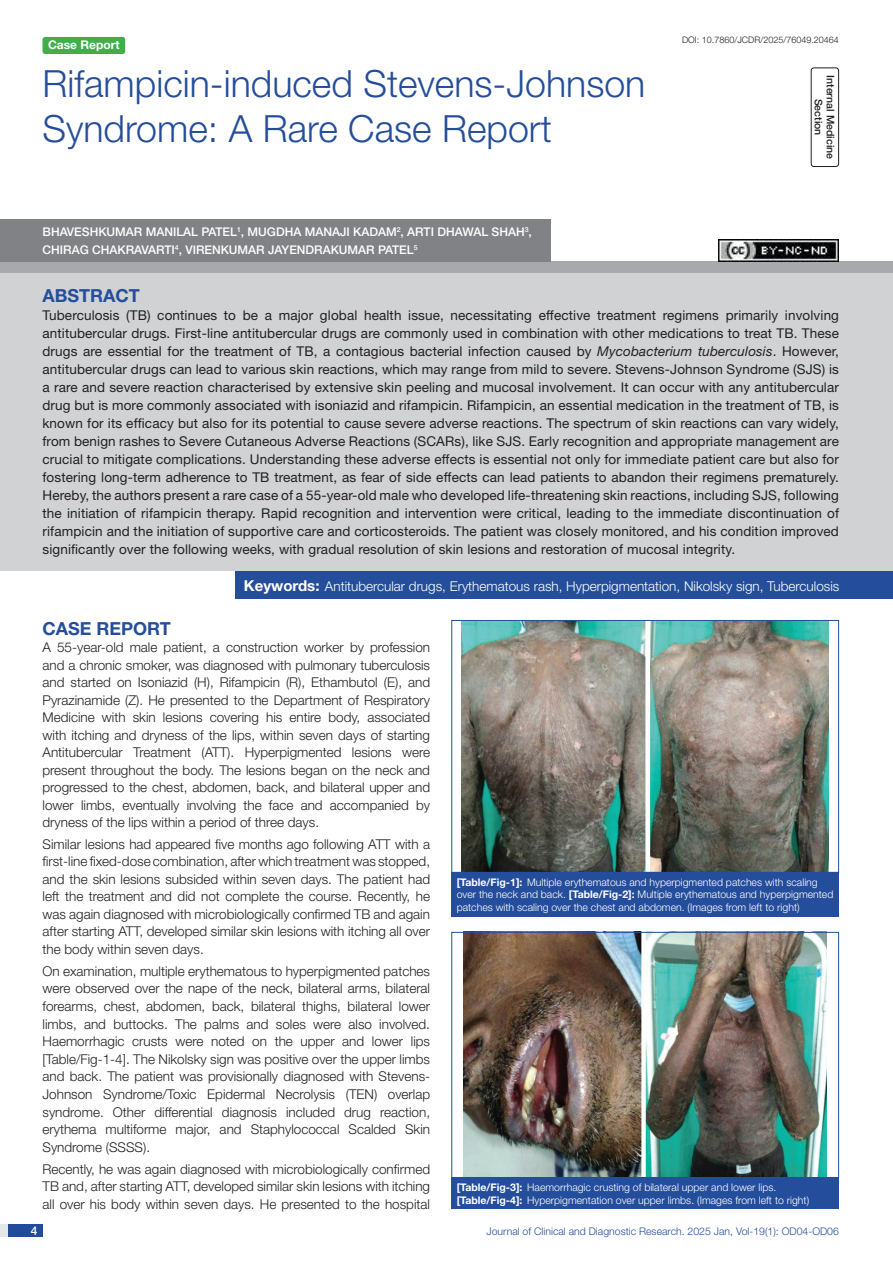
<style>
.page{position:relative;width:893px;height:1263px;background:#fff}
.page>*{position:absolute;margin:0;border:0;box-sizing:border-box;transform-origin:0 0}
.t1{font:300 37.5px "Helvetica Neue";color:#244e9b}
.Heading{font:700 18px "Helvetica Neue";color:#244e9b}
.Abstract_head{font:700 18px "Helvetica Neue";color:#244e9b}
.Body_text{font:300 13.5px/17.4px "Helvetica Neue";color:#231f20;text-align:justify}
.Abstract_Text{font:13.5px/18px "Helvetica Neue";letter-spacing:.01em;color:#231f20;text-align:justify}
.Key_words{font:300 13.5px "Helvetica Neue";color:#fff}
.Author{font:500 12px/18.8px "Helvetica Neue";color:#fff}
.t2{font:700 12px "Helvetica Neue";color:#fff}
.TABLE_FIG{font:300 10.5px/12.6px "Helvetica Neue";color:#fff}
.t3{font:300 10.5px "Helvetica Neue";color:#244e9b}
.section{font:500 10.5px "Helvetica Neue";color:#231f20}
.DOI{font:300 9px "Helvetica Neue";color:#231f20}
.s1{font-style:italic}
.s2{font-weight:700;font-size:15px}
.s3{font-weight:700}
</style>
<div class="page">
<div style="left:0;top:1224px;width:43px;height:13px;background:#e6e7e9"></div>
<div style="left:8px;top:1224px;width:35px;height:13px;background:#214c99"></div>
<div style="left:43px;top:37px;width:82px;height:17px;background:#40ae49;border-radius:3px"></div>
<div style="left:811px;top:67px;width:28px;height:100px;border:1px solid #231f20;border-radius:3px"></div>
<div style="left:0;top:262px;width:893px;height:12px;background:#a8a9ad"></div>
<div style="left:0;top:220px;width:551px;height:42px;background:#808285"></div>
<div style="left:0;top:274px;width:893px;height:297px;background:#d1d2d4"></div>
<div style="left:236px;top:571px;width:657px;height:28px;background:#244e9b"></div>
<img style="left:462px;top:622px;width:366px;height:249px">
<div style="left:451px;top:620px;width:388px;height:253px;border:1px solid #244e9b"></div>
<div style="left:451px;top:872px;width:388px;height:44px;background:#244e9b"></div>
<img style="left:463px;top:934px;width:364px;height:242px">
<div style="left:451px;top:932px;width:388px;height:246px;border:1px solid #244e9b"></div>
<div style="left:451px;top:1177px;width:388px;height:32px;background:#244e9b"></div>
<img style="left:719px;top:239px;width:120px;height:23px">
<p class="t2" style="left:48px;top:37px;width:73px">Case Report</p>
<p class="t1" style="left:43px;top:61px;width:604px">Rifampicin-induced Stevens-Johnson</p>
<p class="t1" style="left:43px;top:106px;width:511px">Syndrome: A Rare Case Report</p>
<p class="Author" style="left:43px;top:222px;width:491px">BHAVESHKUMAR MANILAL PATEL<sup>1</sup>, MUGDHA MANAJI KADAM <sup>2</sup>, ARTI DHAWAL SHAH<sup>3</sup>,<br>CHIRAG CHAKRAVARTI <sup>4</sup>, VI RENKUMAR JAYENDRAKUMAR PATEL<sup>5</sup></p>
<p class="DOI" style="left:682px;top:35px;width:158px">DOI: 10.7860/JCDR/2025/76049.20464</p>
<p class="section" style="left:837px;top:75px;width:85px;rotate:90deg">INTERNAL MEDICINE</p>
<p class="section" style="left:825px;top:99px;width:38px;rotate:90deg">SECTION</p>
<p class="Abstract_head" style="left:43px;top:284px;width:99px">ABSTRACT</p>
<p class="Abstract_Text" style="left:43px;top:306px;width:798px">Tuberculosis (TB) continues to be a major global health issue, necessitating effective treatment regimens primarily involving antitubercular drugs. First-line antitubercular drugs are commonly used in combination with other medications to treat TB. These drugs are essential for the treatment of TB, a contagious bacterial infection caused by <span class="s1">Mycobacterium tuberculosis</span>. However, antitubercular drugs can lead to various skin reactions, which may range from mild to severe. Stevens-Johnson Syndrome (SJS) is a rare and severe reaction characterised by extensive skin peeling and mucosal involvement. It can occur with any antitubercular drug but is more commonly associated with isoniazid and rifampicin. Rifampicin, an essential medication in the treatment of TB, is known for its efficacy but also for its potential to cause severe adverse reactions. The spectrum of skin reactions can vary widely, from benign rashes to Severe Cutaneous Adverse Reactions (SCARs), like SJS. Early recognition and appropriate management are crucial to mitigate complications. Understanding these adverse effects is essential not only for immediate patient care but also for fostering long-term adherence to TB treatment, as fear of side effects can lead patients to abandon their regimens prematurely.<br>Hereby, the authors present a rare case of a 55-year-old male who developed life-threatening skin reactions, including SJS, following the initiation of rifampicin therapy. Rapid recognition and intervention were critical, leading to the immediate discontinuation of rifampicin and the initiation of supportive care and corticosteroids. The patient was closely monitored, and his condition improved significantly over the following weeks, with gradual resolution of skin lesions and restoration of mucosal integrity.</p>
<p class="Key_words" style="left:244px;top:578px;width:597px"><span class="s2">Keywords:</span> Antitubercular drugs, Erythematous rash, Hyperpigmentation, Nikolsky sign, Tuberculosis</p>
<p class="Heading" style="left:43px;top:617px;width:130px">CASE REPORT</p>
<p class="Body_text" style="left:43px;top:639px;width:389px">A 55-year-old male patient, a construction worker by profession and a chronic smoker, was diagnosed with pulmonary tuberculosis and started on Isoniazid (H), Rifampicin (R), Ethambutol (E), and Pyrazinamide (Z). He presented to the Department of Respiratory Medicine with skin lesions covering his entire body, associated with itching and dryness of the lips, within seven days of starting Antitubercular Treatment (ATT). Hyperpigmented lesions were present throughout the body. The lesions began on the neck and progressed to the chest, abdomen, back, and bilateral upper and lower limbs, eventually involving the face and accompanied by dryness of the lips within a period of three days.</p>
<p class="Body_text" style="left:43px;top:835px;width:389px">Similar lesions had appeared five months ago following ATT with a first-line fixed-dose combination, after which treatment was stopped, and the skin lesions subsided within seven days. The patient had left the treatment and did not complete the course. Recently, he was again diagnosed with microbiologically confirmed TB and again after starting ATT, developed similar skin lesions with itching all over the body within seven days.</p>
<p class="Body_text" style="left:43px;top:962px;width:389px">On examination, multiple erythematous to hyperpigmented patches were observed over the nape of the neck, bilateral arms, bilateral forearms, chest, abdomen, back, bilateral thighs, bilateral lower limbs, and buttocks. The palms and soles were also involved.<br>Haemorrhagic crusts were noted on the upper and lower lips [Table/Fig-1-4]. The Nikolsky sign was positive over the upper limbs and back. The patient was provisionally diagnosed with Stevens-Johnson Syndrome/Toxic Epidermal Necrolysis (TEN) overlap syndrome. Other differential diagnosis included drug reaction, erythema multiforme major, and Staphylococcal Scalded Skin Syndrome (SSSS).</p>
<p class="Body_text" style="left:43px;top:1160px;width:389px">Recently, he was again diagnosed with microbiologically confirmed TB and, after starting ATT, developed similar skin lesions with itching all over his body within seven days. He presented to the hospital</p>
<p class="TABLE_FIG" style="left:457px;top:875px;width:378px"><span class="s3">[Table/Fig-1]:</span> Multiple erythematous and hyperpigmented patches with scaling over the neck and back. <span class="s3">[Table/Fig-2]:</span> Multiple erythematous and hyperpigmented patches with scaling over the chest and abdomen. (Images from left to right)</p>
<p class="TABLE_FIG" style="left:457px;top:1181px;width:321px"><span class="s3">[Table/Fig-3]:</span> Haemorrhagic crusting of bilateral upper and lower lips.</p>
<p class="TABLE_FIG" style="left:457px;top:1193px;width:354px"><span class="s3">[Table/Fig-4]:</span> Hyperpigmentation over upper limbs. (Images from left to right)</p>
<p class="Author" style="left:31px;top:1221px;width:8px">4</p>
<p class="t3" style="left:486px;top:1225px;width:354px">Journal of Clinical and Diagnostic Research. 2025 Jan, Vol-19(1): OD04-OD06</p>
</div>
